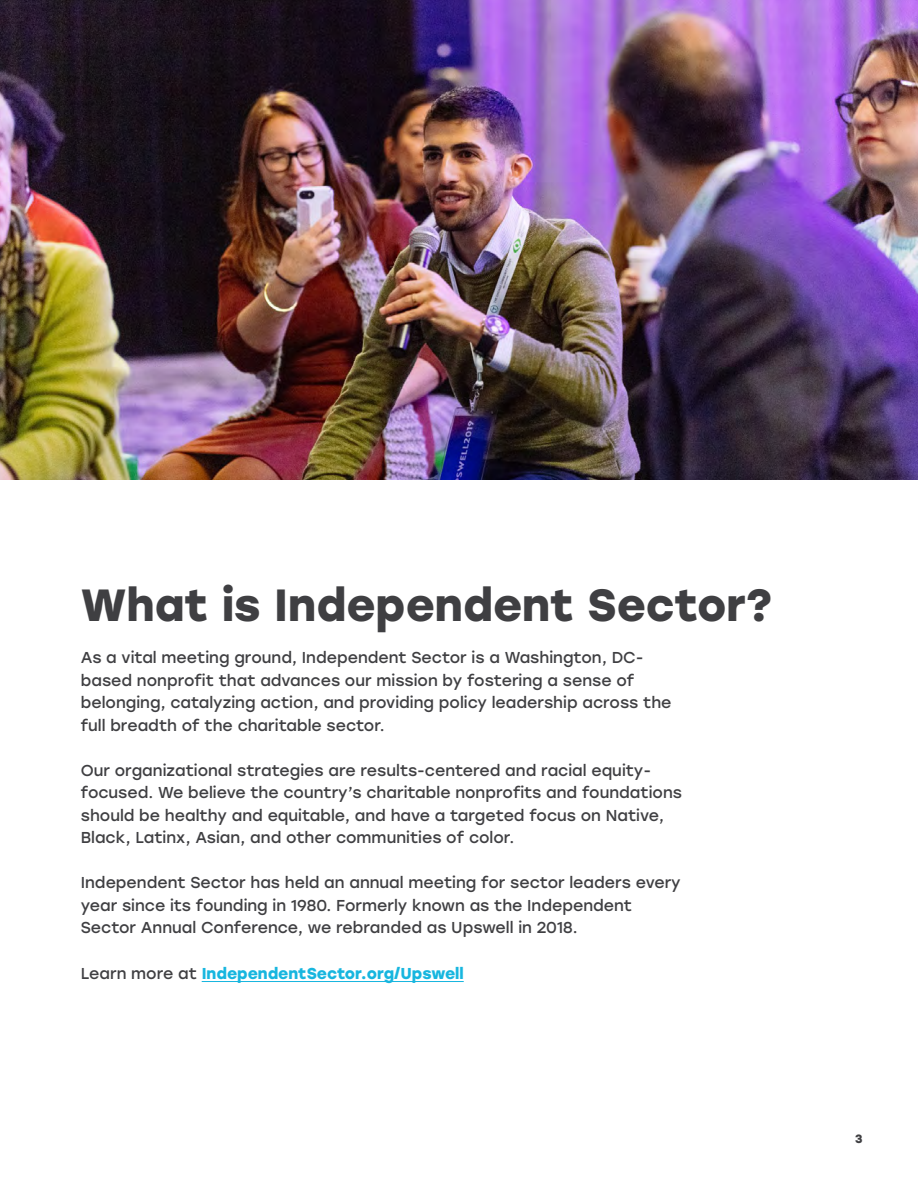
<style>
.page{position:relative;width:918px;height:1188px;background:#fff}
.page>*{position:absolute;margin:0;border:0;box-sizing:border-box;transform-origin:0 0}
.t1{font:700 45px "Stolzl";color:#3f3f42}
.t2{font:15.75px/22.5px "Stolzl";color:#3f3f42}
.t3{font:700 15.75px "Stolzl";color:#17b6df}
.t4{font:700 12px "Stolzl";color:#3f3f42}
.s1{font-weight:400;color:#3f3f42}
</style>
<div class="page">
<img style="left:0;top:0;width:918px;height:480px">
<hr style="left:202px;top:981px;width:262px;height:1px;background:#17b6df">
<h1 class="t1" style="left:81px;top:573px;width:693px">What is Independent Sector?</h1>
<p class="t2" style="left:81px;top:646px;width:592px">As a vital meeting ground, Independent Sector is a Washington, DC&shy;based nonprofit that advances our mission by fostering a sense of belonging, catalyzing action, and providing policy leadership across the full breadth of the charitable sector.</p>
<p class="t2" style="left:81px;top:758px;width:603px">Our organizational strategies are results-centered and racial equity&shy;focused. We believe the country’s charitable nonprofits and foundations should be healthy and equitable, and have a targeted focus on Native, Black, Latinx, Asian, and other communities of color.</p>
<p class="t2" style="left:81px;top:871px;width:601px">Independent Sector has held an annual meeting for sector leaders every year since its founding in 1980. Formerly known as the Independent<br>Sector Annual Conference, we rebranded as Upswell in 2018.</p>
<p class="t3" style="left:81px;top:962px;width:384px"><span class="s1">Learn more at</span> IndependentSector.org/Upswell</p>
<p class="t4" style="left:855px;top:1131px;width:9px">3</p>
</div>
